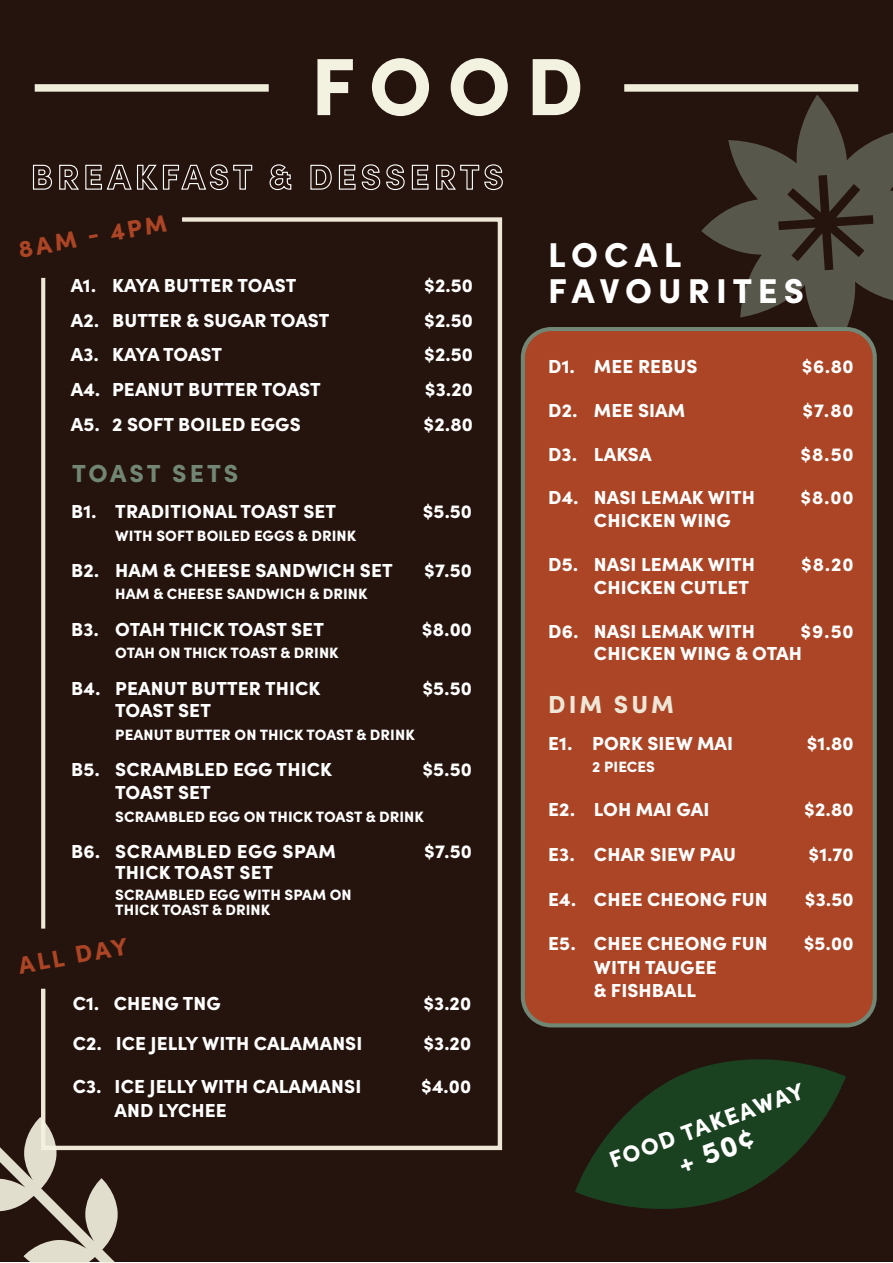
<style>
.page{position:relative;width:893px;height:1263px;background:#fff}
.page>*{position:absolute;margin:0;border:0;box-sizing:border-box;transform-origin:0 0}
.t1{font:900 81.3px "Sofia Pro";color:#f3f1df}
.t2{font:900 34.5px/36px "Sofia Pro";letter-spacing:.175em;color:#fff}
.t3{font:900 29.4px "Sofia Pro";color:#fff}
.t4{font:900 24.75px "Sofia Pro";letter-spacing:.115em;color:#718674}
.t5{font:900 24.75px "Sofia Pro";letter-spacing:.12em;color:#eee6d6}
.t6{font:900 24.15px "Sofia Pro";color:#ab4525}
.t7{font:900 23.1px "Sofia Pro";color:#fff}
.t8{font:900 18.9px/22.6px "Sofia Pro";letter-spacing:.005em;color:#fff}
.t9{font:900 18.9px "Sofia Pro";letter-spacing:.025em;color:#fff}
.t10{font:900 15px/15px "Sofia Pro";letter-spacing:.005em;color:#fff}
</style>
<div class="page">
<div style="left:0;top:0;width:893px;height:1262px;background:#25140d"></div>
<svg style="left:701px;top:95px;width:192px;height:249px;fill:#58574c"></svg>
<svg style="left:41px;top:217px;width:462px;height:934px"></svg>
<svg style="left:41px;top:278px;width:4px;height:650px;background:#e5dccd"></svg>
<svg style="left:32px;top:164px;width:21px;height:26px"></svg>
<svg style="left:59px;top:164px;width:194px;height:27px"></svg>
<svg style="left:269px;top:164px;width:23px;height:27px"></svg>
<svg style="left:310px;top:164px;width:22px;height:26px"></svg>
<svg style="left:338px;top:164px;width:67px;height:27px"></svg>
<svg style="left:411px;top:164px;width:18px;height:26px"></svg>
<svg style="left:436px;top:164px;width:67px;height:27px"></svg>
<div style="left:523px;top:329px;width:352px;height:696px;background:#ab4525;border-radius:29px"></div>
<div style="left:521px;top:327px;width:356px;height:700px;border:4px solid #718674;border-radius:29px"></div>
<svg style="left:0;top:1117px;width:136px;height:146px"></svg>
<svg style="left:575px;top:1059px;width:271px;height:150px;fill:#1a4120"></svg>
<div style="left:624px;top:84px;width:234px;height:8px;background:#f0eddb"></div>
<div style="left:35px;top:84px;width:234px;height:8px;background:#f0eddb"></div>
<h1 class="t1" style="left:311px;top:23px;width:274px">FOOD</h1>
<p class="t6" style="left:15px;top:230px;width:151px;rotate:-10deg">8AM - 4PM</p>
<p class="t8" style="left:71px;top:272px;width:227px">A1. KAYA BUTTER TOAST</p>
<p class="t8" style="left:424px;top:272px;width:50px">$2.50</p>
<p class="t8" style="left:71px;top:307px;width:260px">A2. BUTTER &amp; SUGAR TOAST</p>
<p class="t8" style="left:424px;top:307px;width:50px">$2.50</p>
<p class="t8" style="left:71px;top:342px;width:153px">A3. KAYA TOAST</p>
<p class="t8" style="left:424px;top:342px;width:50px">$2.50</p>
<p class="t8" style="left:71px;top:376px;width:251px">A4. PEANUT BUTTER TOAST</p>
<p class="t8" style="left:425px;top:376px;width:50px">$3.20</p>
<p class="t8" style="left:71px;top:411px;width:232px">A5. 2 SOFT BOILED EGGS</p>
<p class="t8" style="left:424px;top:411px;width:51px">$2.80</p>
<h3 class="t4" style="left:72px;top:454px;width:168px">TOAST SETS</h3>
<p class="t8" style="left:71px;top:498px;width:266px">B1. TRADITIONAL TOAST SET</p>
<p class="t8" style="left:423px;top:498px;width:51px">$5.50</p>
<p class="t10" style="left:115px;top:526px;width:242px">WITH SOFT BOILED EGGS &amp; DRINK</p>
<p class="t8" style="left:71px;top:557px;width:323px">B2. HAM &amp; CHEESE SANDWICH SET</p>
<p class="t8" style="left:424px;top:557px;width:49px">$7.50</p>
<p class="t10" style="left:115px;top:585px;width:254px">HAM &amp; CHEESE SANDWICH &amp; DRINK</p>
<p class="t8" style="left:71px;top:616px;width:254px">B3. OTAH THICK TOAST SET</p>
<p class="t8" style="left:422px;top:616px;width:52px">$8.00</p>
<p class="t10" style="left:115px;top:644px;width:225px">OTAH ON THICK TOAST &amp; DRINK</p>
<p class="t8" style="left:71px;top:675px;width:251px">B4. PEANUT BUTTER THICK</p>
<p class="t8" style="left:422px;top:675px;width:51px">$5.50</p>
<p class="t8" style="left:115px;top:698px;width:97px">TOAST SET</p>
<p class="t10" style="left:115px;top:726px;width:301px">PEANUT BUTTER ON THICK TOAST &amp; DRINK</p>
<p class="t8" style="left:71px;top:756px;width:262px">B5. SCRAMBLED EGG THICK</p>
<p class="t8" style="left:422px;top:756px;width:51px">$5.50</p>
<p class="t8" style="left:115px;top:779px;width:97px">TOAST SET</p>
<p class="t10" style="left:115px;top:807px;width:310px">SCRAMBLED EGG ON THICK TOAST &amp; DRINK</p>
<p class="t9" style="left:71px;top:836px;width:266px">B6. SCRAMBLED EGG SPAM</p>
<p class="t8" style="left:424px;top:838px;width:49px">$7.50</p>
<p class="t8" style="left:115px;top:859px;width:159px">THICK TOAST SET</p>
<p class="t10" style="left:115px;top:886px;width:238px">SCRAMBLED EGG WITH SPAM ON<br>THICK TOAST &amp; DRINK</p>
<p class="t6" style="left:15px;top:946px;width:112px;rotate:-10deg">ALL DAY</p>
<p class="t8" style="left:73px;top:991px;width:150px">C1. CHENG TNG</p>
<p class="t8" style="left:423px;top:991px;width:49px">$3.20</p>
<p class="t8" style="left:73px;top:1030px;width:291px">C2. ICE JELLY WITH CALAMANSI</p>
<p class="t8" style="left:423px;top:1030px;width:49px">$3.20</p>
<p class="t8" style="left:73px;top:1073px;width:290px">C3. ICE JELLY WITH CALAMANSI</p>
<p class="t8" style="left:421px;top:1073px;width:52px">$4.00</p>
<p class="t8" style="left:115px;top:1097px;width:114px">AND LYCHEE</p>
<h2 class="t2" style="left:548px;top:234px;width:257px">LOCAL<br>FAVOURITES</h2>
<p class="t8" style="left:548px;top:353px;width:151px">D1. MEE REBUS</p>
<p class="t8" style="left:802px;top:353px;width:53px">$6.80</p>
<p class="t8" style="left:548px;top:397px;width:139px">D2. MEE SIAM</p>
<p class="t8" style="left:802px;top:397px;width:53px">$7.80</p>
<p class="t8" style="left:548px;top:441px;width:105px">D3. LAKSA</p>
<p class="t8" style="left:800px;top:441px;width:55px">$8.50</p>
<p class="t8" style="left:548px;top:485px;width:208px">D4. NASI LEMAK WITH</p>
<p class="t8" style="left:800px;top:485px;width:55px">$8.00</p>
<p class="t8" style="left:594px;top:507px;width:138px">CHICKEN WING</p>
<p class="t8" style="left:548px;top:551px;width:208px">D5. NASI LEMAK WITH</p>
<p class="t8" style="left:801px;top:551px;width:54px">$8.20</p>
<p class="t8" style="left:594px;top:574px;width:156px">CHICKEN CUTLET</p>
<p class="t8" style="left:548px;top:618px;width:208px">D6. NASI LEMAK WITH</p>
<p class="t8" style="left:594px;top:618px;width:261px;text-indent:207px">$9.50<br>CHICKEN WING &amp; OTAH</p>
<h3 class="t5" style="left:548px;top:684px;width:127px">DIM SUM</h3>
<p class="t8" style="left:548px;top:730px;width:186px">E1. PORK SIEW MAI</p>
<p class="t8" style="left:807px;top:730px;width:48px">$1.80</p>
<p class="t10" style="left:592px;top:758px;width:64px">2 PIECES</p>
<p class="t8" style="left:548px;top:797px;width:163px">E2. LOH MAI GAI</p>
<p class="t8" style="left:804px;top:797px;width:51px">$2.80</p>
<p class="t8" style="left:548px;top:841px;width:189px">E3. CHAR SIEW PAU</p>
<p class="t8" style="left:809px;top:841px;width:47px">$1.70</p>
<p class="t8" style="left:548px;top:886px;width:221px">E4. CHEE CHEONG FUN</p>
<p class="t8" style="left:805px;top:886px;width:50px">$3.50</p>
<p class="t8" style="left:548px;top:931px;width:221px">E5. CHEE CHEONG FUN</p>
<p class="t8" style="left:804px;top:931px;width:51px">$5.00</p>
<p class="t8" style="left:594px;top:954px;width:124px">WITH TAUGEE &amp; FISHBALL</p>
<p class="t7" style="left:604px;top:1143px;width:207px;rotate:-20deg">FOOD TAKEAWAY</p>
<h3 class="t3" style="left:671px;top:1142px;width:81px;rotate:-20deg">+ 50¢</h3>
</div>
